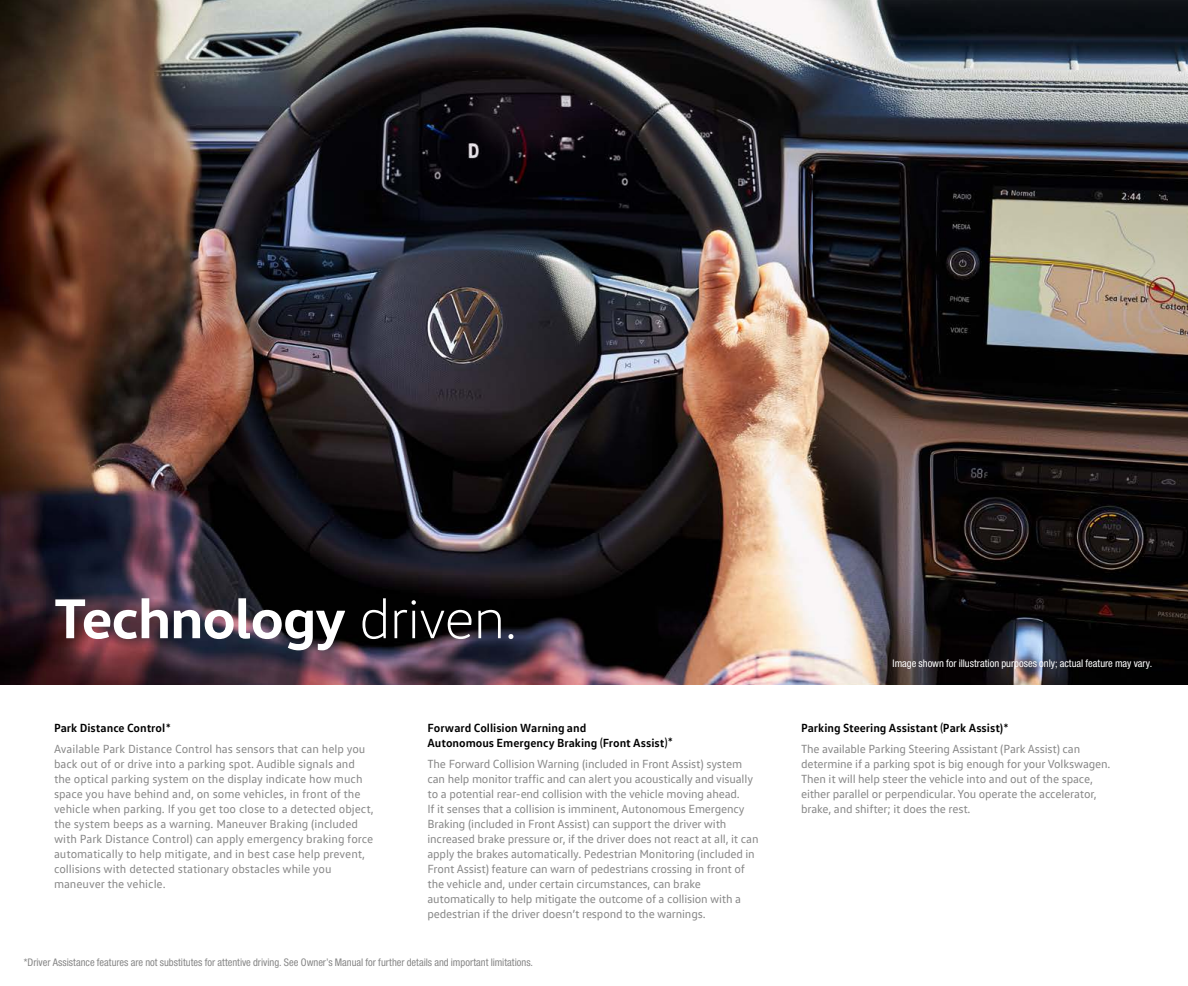
<style>
.page{position:relative;width:1188px;height:986px;background:#fff}
.page>*{position:absolute;margin:0;border:0;box-sizing:border-box;transform-origin:0 0}
.t1{font:700 57px "VW Head";letter-spacing:-.015em;color:#fff}
.t2{font:12px/15px "VW Text";letter-spacing:-.015em;color:#878787}
.t3{font:700 12px/15px "VW Text";color:#000}
.t4{font:condensed 10.5px "Helvetica Neue LT Std";color:#878787}
.t5{font:condensed 10.5px "Helvetica Neue LT Std";color:#fff}
.s1{font-weight:300}
.s2{font-weight:700;color:#000}
.s3{color:#000}
.s4{font-weight:400}
</style>
<div class="page">
<img style="left:0;top:0;width:1188px;height:684px">
<h1 class="t1" style="left:54px;top:581px;width:465px">Technology <span class="s1">driven.</span></h1>
<p class="t2" style="left:54px;top:717px;width:313px;line-height:20.5px"><span class="s2">Park Distance Control</span><span class="s3">*<br></span>Available Park Distance Control has sensors that can help you</p>
<p class="t2" style="left:54px;top:755px;width:321px">back out of or drive into a parking spot. Audible signals and the optical parking system on the display indicate how much space you have behind and, on some vehicles, in front of the vehicle when parking. If you get too close to a detected object, the system beeps as a warning. Maneuver Braking (included with Park Distance Control) can apply emergency braking force automatically to help mitigate, and in best case help prevent, collisions with detected stationary obstacles while you maneuver the vehicle.</p>
<p class="t3" style="left:428px;top:719px;width:247px">Forward Collision Warning and<br>Autonomous Emergency Braking <span class="s4">(</span>Front Assist<span class="s4">)*</span></p>
<p class="t2" style="left:428px;top:755px;width:333px">The Forward Collision Warning (included in Front Assist) system can help monitor traffic and can alert you acoustically and visually to a potential rear-end collision with the vehicle moving ahead.<br>If it senses that a collision is imminent, Autonomous Emergency Braking (included in Front Assist) can support the driver with increased brake pressure or, if the driver does not react at all, it can apply the brakes automatically. Pedestrian Monitoring (included in Front Assist) feature can warn of pedestrians crossing in front of the vehicle and, under certain circumstances, can brake automatically to help mitigate the outcome of a collision with a pedestrian if the driver doesn’t respond to the warnings.</p>
<p class="t4" style="left:24px;top:955px;width:511px">*Driver Assistance features are not substitutes for attentive driving. See Owner’s Manual for further details and important limitations.</p>
<p class="t5" style="left:893px;top:657px;width:261px">Image shown for illustration purposes only; actual feature may vary.</p>
<p class="t2" style="left:801px;top:717px;width:281px;line-height:20.5px"><span class="s2">Parking Steering Assistant</span> <span class="s3">(</span><span class="s2">Park Assist)</span><span class="s3">*<br></span>The available Parking Steering Assistant (Park Assist) can</p>
<p class="t2" style="left:801px;top:755px;width:311px">determine if a parking spot is big enough for your Volkswagen.<br>Then it will help steer the vehicle into and out of the space, either parallel or perpendicular. You operate the accelerator, brake, and shifter; it does the rest.</p>
</div>
